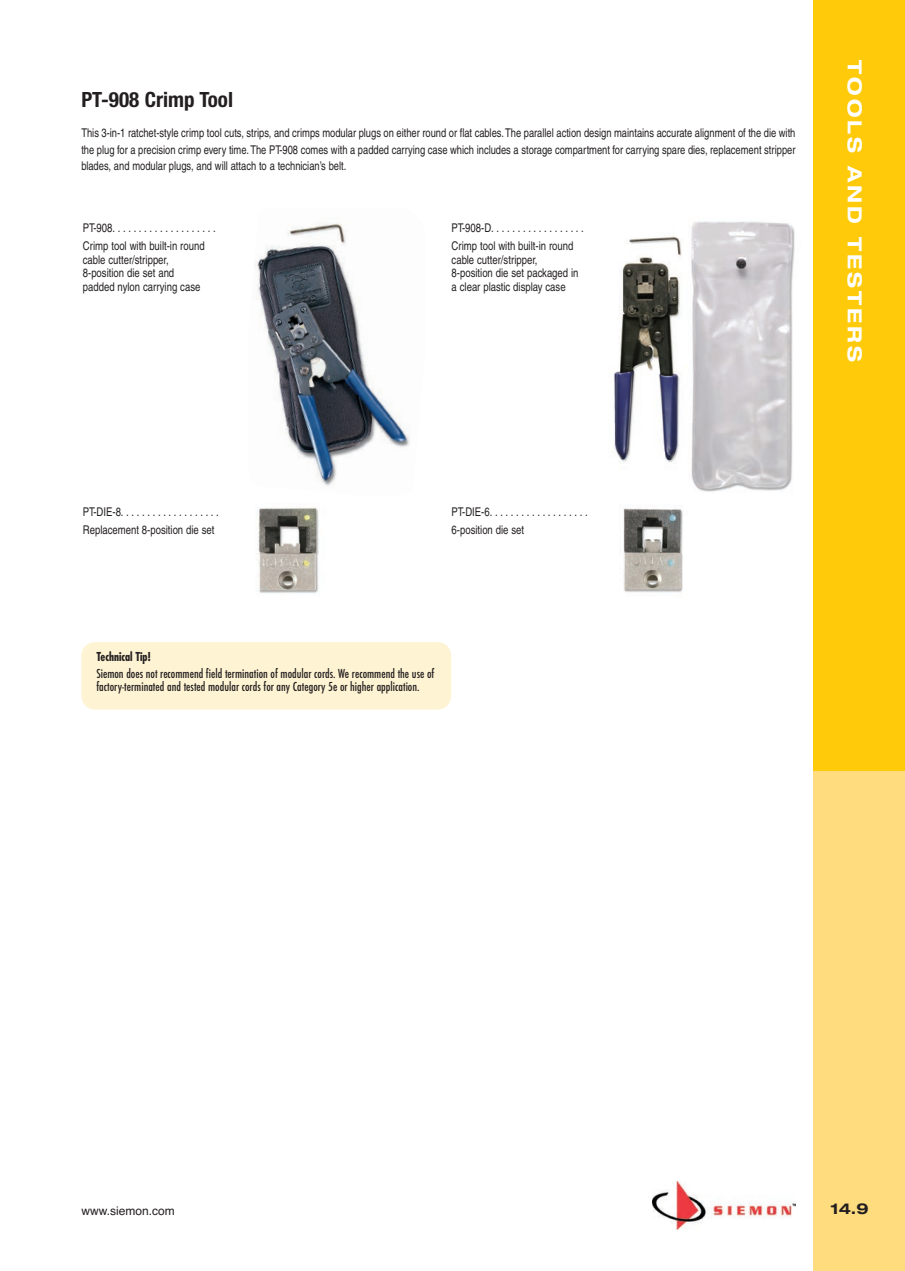
<style>
.page{position:relative;width:905px;height:1271px;background:#fff}
.page>*{position:absolute;margin:0;border:0;box-sizing:border-box;transform-origin:0 0}
.t1{font:700 condensed 21px "Helvetica Neue";color:#231f20}
.t2{font:700 expanded 19.5px "Helvetica Neue";letter-spacing:.15em;color:#fff}
.t3{font:700 expanded 15px "Helvetica Neue";color:#231f20}
.t4{font:12px/16.5px "Helvetica";color:#231f20;text-align:justify;scale:.78 1}
.t5{font:12px/18px "Helvetica";color:#231f20;scale:.8 1}
.t6{font:500 condensed 12px/13.5px "Futura";color:#231f20}
.t7{font:12px "Helvetica";color:#231f20}
.t8{font:700 condensed 12px "Futura";color:#231f20}
</style>
<div class="page">
<div style="left:813px;top:445px;width:91px;height:826px;background:#ffdc7e"></div>
<div style="left:813px;top:0;width:91px;height:770px;background:#feca0a"></div>
<img style="left:652px;top:1181px;width:143px;height:48px">
<div style="left:81px;top:642px;width:370px;height:67px;background:#fef3d2;border-radius:14px"></div>
<img style="left:257px;top:508px;width:62px;height:85px">
<img style="left:623px;top:506px;width:60px;height:87px">
<img style="left:254px;top:223px;width:156px;height:263px">
<img style="left:613px;top:221px;width:182px;height:271px">
<h1 class="t1" style="left:81px;top:92px;width:153px">PT-908 Crimp Tool</h1>
<p class="t4" style="left:81px;top:125px;width:916px">This 3-in-1 ratchet-style crimp tool cuts, strips, and crimps modular plugs on either round or flat cables. The parallel action design maintains accurate alignment of the die with the plug for a precision crimp every time. The PT-908 comes with a padded carrying case which includes a storage compartment for carrying spare dies, replacement stripper blades, and modular plugs, and will attach to a technician’s belt.</p>
<p class="t5" style="left:83px;top:219px;width:167px">PT-908. . . . . . . . . . . . . . . . . . . .<br>Crimp tool with built-in round</p>
<p class="t5" style="left:83px;top:253px;width:148px;line-height:13.5px">cable cutter/stripper,<br>8-position die set and padded nylon carrying case</p>
<p class="t5" style="left:451px;top:219px;width:167px">PT-908-D. . . . . . . . . . . . . . . . . .<br>Crimp tool with built-in round</p>
<p class="t5" style="left:451px;top:253px;width:160px;line-height:13.5px">cable cutter/stripper,<br>8-position die set packaged in a clear plastic display case</p>
<h2 class="t2" style="left:866px;top:60px;width:303px;rotate:90deg">TOOLS AND TESTERS</h2>
<p class="t5" style="left:83px;top:503px;width:171px">PT-DIE-8. . . . . . . . . . . . . . . . . . .<br>Replacement 8-position die set</p>
<p class="t5" style="left:451px;top:503px;width:171px">PT-DIE-6. . . . . . . . . . . . . . . . . . .<br>6-position die set</p>
<p class="t8" style="left:96px;top:649px;width:56px">Technical Tip!</p>
<p class="t6" style="left:96px;top:667px;width:339px">Siemon does not recommend field termination of modular cords. We recommend the use of factory-terminated and tested modular cords for any Category 5e or higher application.</p>
<p class="t7" style="left:81px;top:1206px;width:95px">www.siemon.com</p>
<p class="t3" style="left:830px;top:1199px;width:40px">14.9</p>
</div>
